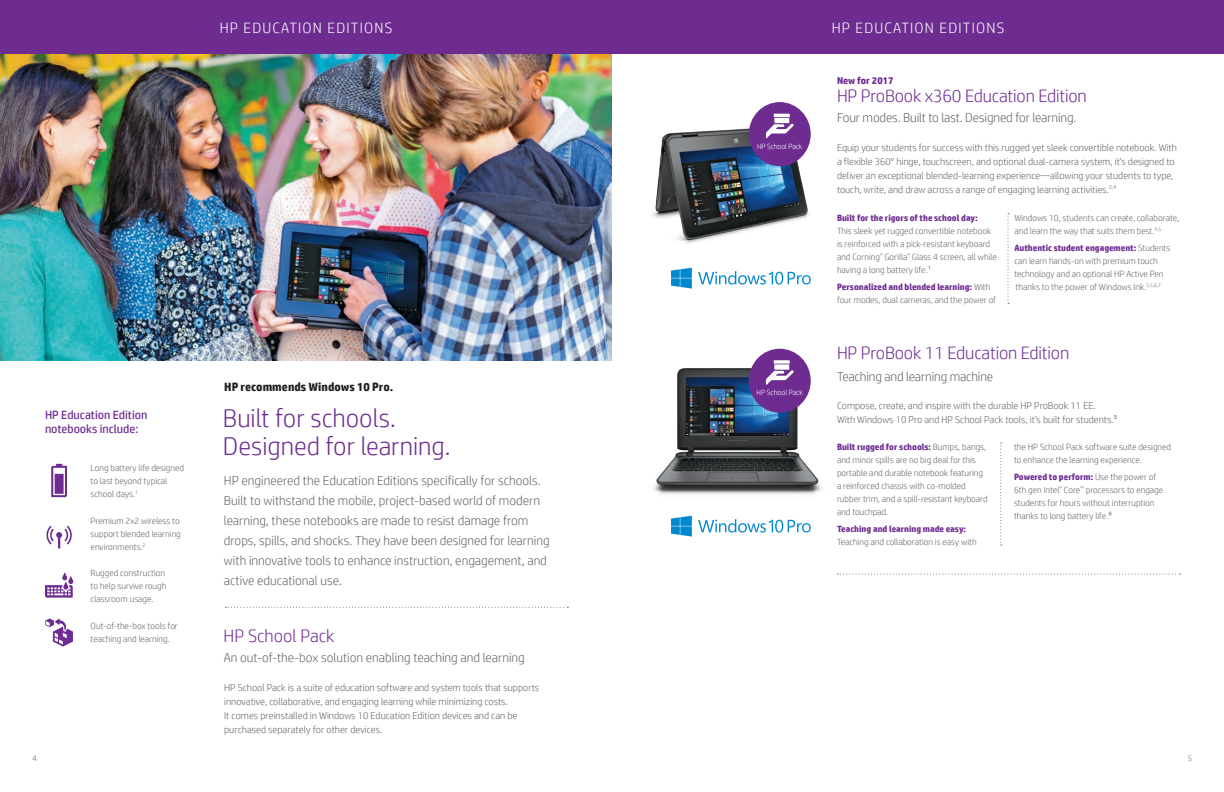
<style>
.page{position:relative;width:1224px;height:792px;background:#fff}
.page>*{position:absolute;margin:0;border:0;box-sizing:border-box;transform-origin:0 0}
.t1{font:300 26px/28px "HP Simplified";color:#6e2c91}
.t2{font:300 18px "HP Simplified";letter-spacing:-.01em;color:#6e2c91}
.t3{font:300 15px "HP Simplified";letter-spacing:.08em;color:#fff}
.t4{font:300 13px/20px "HP Simplified";color:#5f6368}
.t5{font:12px/14.4px "HP Simplified";color:#6e2c91}
.t6{font:700 12px "HP Simplified";color:#231f20}
.t7{font:300 10px/14px "HP Simplified";color:#5f6368}
.t8{font:700 10px "HP Simplified";color:#6e2c91}
.t9{font:300 9px/13px "HP Simplified";color:#5f6368}
.t10{font:300 8px "HP Simplified";color:#5f6368}
.t11{font:300 7.5px "HP Simplified";letter-spacing:-.01em;color:#fff}
.s1{font-weight:700;color:#6e2c91}
</style>
<div class="page">
<img style="left:0;top:54px;width:612px;height:306px">
<svg style="left:1008px;top:213px;width:1px;height:91px"></svg>
<svg style="left:1000px;top:443px;width:2px;height:103px"></svg>
<img style="left:652px;top:111px;width:158px;height:133px">
<img style="left:653px;top:361px;width:169px;height:133px">
<div style="left:0;top:0;width:1224px;height:54px;background:#6e2c91"></div>
<svg style="left:51px;top:464px;width:16px;height:33px"></svg>
<svg style="left:46px;top:526px;width:26px;height:22px"></svg>
<svg style="left:45px;top:573px;width:29px;height:25px"></svg>
<svg style="left:45px;top:618px;width:28px;height:29px"></svg>
<svg style="left:225px;top:607px;width:343px;height:1px"></svg>
<svg style="left:837px;top:573px;width:343px;height:1px"></svg>
<div style="left:749px;top:102px;width:62px;height:64px;background:#6e2c91;border-radius:50%"></div>
<svg style="left:766px;top:114px;width:28px;height:24px"></svg>
<div style="left:749px;top:349px;width:62px;height:64px;background:#6e2c91;border-radius:50%"></div>
<svg style="left:766px;top:360px;width:28px;height:25px"></svg>
<svg style="left:671px;top:268px;width:21px;height:21px"></svg>
<svg style="left:698px;top:271px;width:113px;height:14px"></svg>
<svg style="left:671px;top:516px;width:21px;height:21px"></svg>
<svg style="left:698px;top:519px;width:113px;height:14px"></svg>
<p class="t3" style="left:220px;top:18px;width:174px">HP EDUCATION EDITIONS</p>
<p class="t3" style="left:832px;top:18px;width:174px">HP EDUCATION EDITIONS</p>
<p class="t5" style="left:45px;top:407px;width:104px">HP Education Edition notebooks include:</p>
<p class="t9" style="left:91px;top:461px;width:95px">Long battery life designed to last beyond typical school days.<sup>1</sup></p>
<p class="t9" style="left:91px;top:514px;width:92px">Premium 2x2 wireless to support blended learning environments.<sup>2</sup></p>
<p class="t9" style="left:91px;top:566px;width:77px">Rugged construction to help survive rough classroom usage.</p>
<p class="t9" style="left:91px;top:619px;width:89px">Out-of-the-box tools for teaching and learning.</p>
<p class="t6" style="left:224px;top:379px;width:171px">HP recommends Windows 10 Pro.</p>
<p class="t1" style="left:223px;top:403px;width:229px">Built for schools.<br>Designed for learning.</p>
<p class="t4" style="left:224px;top:470px;width:327px">HP engineered the Education Editions specifically for schools.<br>Built to withstand the mobile, project-based world of modern learning, these notebooks are made to resist damage from drops, spills, and shocks. They have been designed for learning with innovative tools to enhance instruction, engagement, and active educational use.</p>
<p class="t2" style="left:224px;top:624px;width:112px">HP School Pack</p>
<p class="t4" style="left:224px;top:647px;width:303px">An out-of-the-box solution enabling teaching and learning</p>
<p class="t7" style="left:224px;top:680px;width:317px">HP School Pack is a suite of education software and system tools that supports innovative, collaborative, and engaging learning while minimizing costs.<br>It comes preinstalled in Windows 10 Education Edition devices and can be purchased separately for other devices.</p>
<p class="t11" style="left:757px;top:141px;width:47px">HP School Pack</p>
<p class="t11" style="left:757px;top:388px;width:48px">HP School Pack</p>
<p class="t8" style="left:837px;top:74px;width:58px">New for 2017</p>
<p class="t2" style="left:837px;top:84px;width:251px">HP ProBook x360 Education Edition</p>
<p class="t4" style="left:837px;top:107px;width:241px">Four modes. Built to last. Designed for learning.</p>
<p class="t7" style="left:837px;top:140px;width:341px">Equip your students for success with this rugged yet sleek convertible notebook. With a flexible 360° hinge, touchscreen, and optional dual-camera system, it’s designed to deliver an exceptional blended-learning experience―allowing your students to type, touch, write, and draw across a range of engaging learning activities.<sup>3,4</sup></p>
<p class="t9" style="left:837px;top:211px;width:161px"><span class="s1">Built for the rigors of the school day:<br></span>This sleek yet rugged convertible notebook is reinforced with a pick-resistant keyboard and Corning<sup>®</sup> Gorilla<sup>®</sup> Glass 4 screen, all while having a long battery life.1</p>
<p class="t9" style="left:837px;top:280px;width:161px"><span class="s1">Personalized and blended learning:</span> With four modes, dual cameras, and the power of</p>
<p class="t9" style="left:1014px;top:211px;width:166px">Windows 10, students can create, collaborate, and learn the way that suits them best.<sup>4,5</sup></p>
<p class="t9" style="left:1014px;top:241px;width:158px"><span class="s1">Authentic student engagement:</span> Students can learn hands-on with premium touch technology and an optional HP Active Pen thanks to the power of Windows Ink.<sup>3,5,6,7</sup></p>
<p class="t2" style="left:837px;top:341px;width:234px">HP ProBook 11 Education Edition</p>
<p class="t4" style="left:837px;top:366px;width:158px">Teaching and learning machine</p>
<p class="t7" style="left:837px;top:398px;width:282px">Compose, create, and inspire with the durable HP ProBook 11 EE.<br>With Windows 10 Pro and HP School Pack tools, it’s built for students.5</p>
<p class="t9" style="left:837px;top:440px;width:152px"><span class="s1">Built rugged for schools:</span> Bumps, bangs, and minor spills are no big deal for this portable and durable notebook featuring a reinforced chassis with co-molded rubber trim, and a spill-resistant keyboard and touchpad.</p>
<p class="t9" style="left:837px;top:522px;width:141px"><span class="s1">Teaching and learning made easy:<br></span>Teaching and collaboration is easy with</p>
<p class="t9" style="left:1014px;top:440px;width:159px">the HP School Pack software suite designed to enhance the learning experience.</p>
<p class="t9" style="left:1014px;top:470px;width:151px"><span class="s1">Powered to perform:</span> Use the power of 6th gen Intel<sup>®</sup> Core<sup>™</sup> processors to engage students for hours without interruption thanks to long battery life.8</p>
<p class="t10" style="left:32px;top:753px;width:6px">4</p>
<p class="t10" style="left:1188px;top:753px;width:6px">5</p>
</div>
